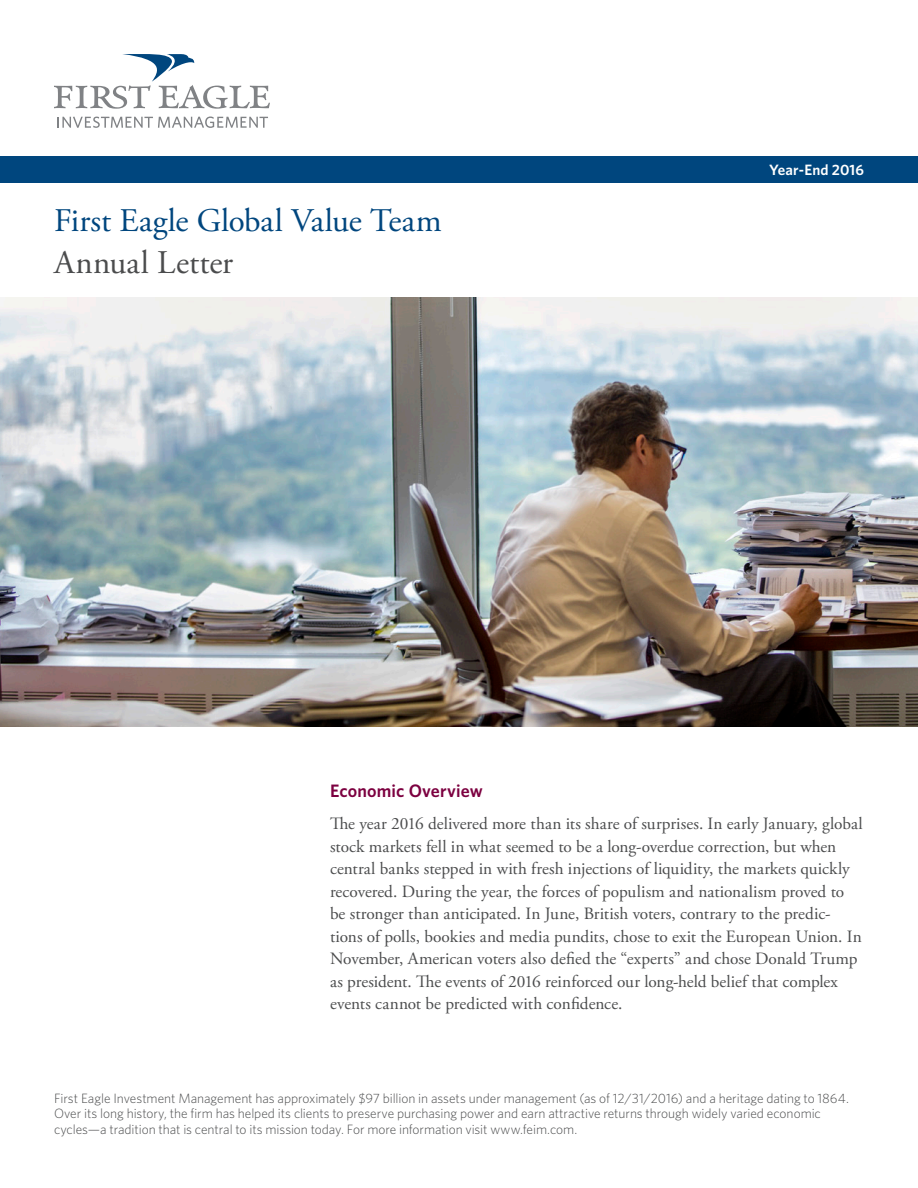
<style>
.page{position:relative;width:918px;height:1188px;background:#fff}
.page>*{position:absolute;margin:0;border:0;box-sizing:border-box;transform-origin:0 0}
.FE_title{font:33px "Adobe Garamond Pro";letter-spacing:-.005em;color:#00467e}
.FE_Title2{font:33px "Adobe Garamond Pro";letter-spacing:.005em;color:#4b4c4d}
.FE_heading_1{font:600 18px "Whitney";letter-spacing:.005em;color:#7c0040}
.FE_text{font:17.25px/22.5px "Adobe Garamond Pro";color:#4b4c4d}
.FE_subtitle_date-sem{font:600 15px "Whitney";letter-spacing:.005em;color:#fff}
.FE_Disclaimer{font:300 13.5px/15.8px "Whitney";letter-spacing:-.005em;color:#4b4c4d}
</style>
<div class="page">
<svg style="left:57px;top:117px;width:211px;height:11px"></svg>
<svg style="left:54px;top:54px;width:216px;height:55px"></svg>
<div style="left:0;top:156px;width:918px;height:27px;background:#00467e"></div>
<img style="left:0;top:297px;width:918px;height:430px">
<p class="FE_title" style="left:54px;top:201px;width:389px">First Eagle Global Value Team</p>
<p class="FE_Title2" style="left:54px;top:243px;width:181px">Annual Letter</p>
<p class="FE_subtitle_date-sem" style="left:769px;top:160px;width:96px">Year-End 2016</p>
<p class="FE_heading_1" style="left:330px;top:779px;width:154px">Economic Overview</p>
<p class="FE_text" style="left:330px;top:813px;width:534px">The year 2016 delivered more than its share of surprises. In early January, global stock markets fell in what seemed to be a long-overdue correction, but when central banks stepped in with fresh injections of liquidity, the markets quickly recovered. During the year, the forces of populism and nationalism proved to be stronger than anticipated. In June, British voters, contrary to the predic&shy;tions of polls, bookies and media pundits, chose to exit the European Union. In November, American voters also defied the “experts” and chose Donald Trump as president. The events of 2016 reinforced our long-held belief that complex events cannot be predicted with confidence.</p>
<p class="FE_Disclaimer" style="left:54px;top:1090px;width:796px">First Eagle Investment Management has approximately $97 billion in assets under management (as of 12/31/2016) and a heritage dating to 1864.<br>Over its long history, the firm has helped its clients to preserve purchasing power and earn attractive returns through widely varied economic cycles—a tradition that is central to its mission today. For more information visit www.feim.com.</p>
</div>
